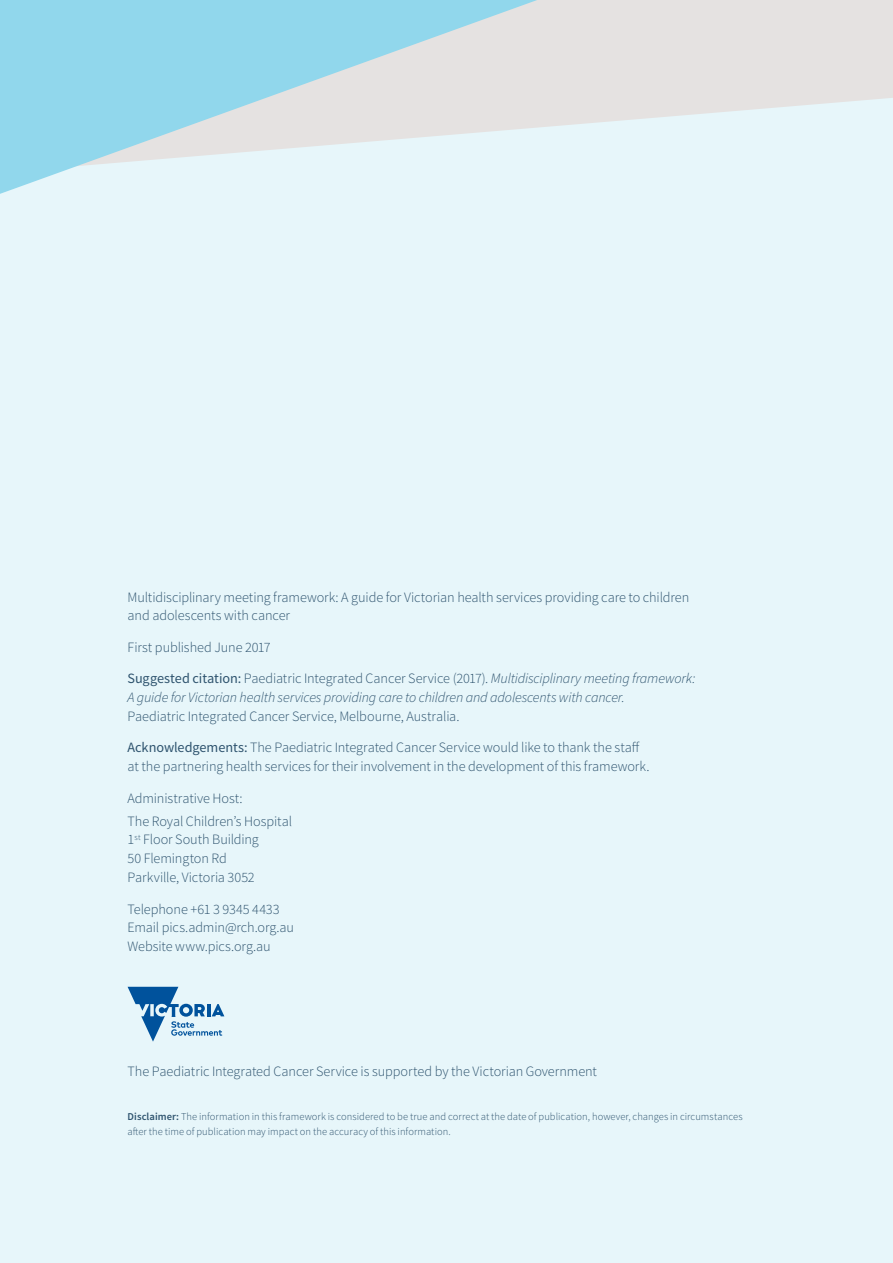
<style>
.page{position:relative;width:893px;height:1263px;background:#e7f6fa}
.page>*{position:absolute;margin:0;border:0;box-sizing:border-box;transform-origin:0 0}
.Body{font:300 14.25px/18.8px "Source Sans Pro";letter-spacing:-.005em;color:#2e536e}
.Body-2{font:italic 300 14.25px/18.8px "Source Sans Pro";letter-spacing:-.01em;color:#2e536e}
.Body-3{font:300 10.5px/15px "Source Sans Pro";letter-spacing:.005em;color:#2e536e}
.s1{font-weight:400;font-style:normal}
.s2{font-style:normal}
.s3{font-weight:400}
.s4{font-weight:600}
</style>
<div class="page">
<svg style="left:596px;top:0;width:297px;height:123px;background:#e5e4e3"></svg>
<svg style="left:0;top:0;width:596px;height:194px"></svg>
<svg style="left:128px;top:987px;width:96px;height:55px"></svg>
<p class="Body" style="left:128px;top:588px;width:563px">Multidisciplinary meeting framework: A guide for Victorian health services providing care to children and adolescents with cancer</p>
<p class="Body" style="left:128px;top:638px;width:144px">First published June 2017</p>
<p class="Body-2" style="left:128px;top:669px;width:569px"><span class="s1">Suggested citation:</span> <span class="s2">Paediatric Integrated Cancer Service (2017).</span> Multidisciplinary meeting framework:<br>A guide for Victorian health services providing care to children and adolescents with cancer.<br><span class="s2">Paediatric Integrated Cancer Service, Melbourne, Australia.</span></p>
<p class="Body" style="left:128px;top:738px;width:523px"><span class="s3">Acknowledgements:</span> The Paediatric Integrated Cancer Service would like to thank the staff at the partnering health services for their involvement in the development of this framework.</p>
<p class="Body" style="left:128px;top:789px;width:117px">Administrative Host:</p>
<p class="Body" style="left:128px;top:812px;width:166px">The Royal Children’s Hospital<br>1<sup>st</sup> Floor South Building<br>50 Flemington Rd<br>Parkville, Victoria 3052</p>
<p class="Body" style="left:128px;top:899px;width:168px">Telephone +61 3 9345 4433<br>Email pics.admin@rch.org.au<br>Website www.pics.org.au</p>
<p class="Body" style="left:128px;top:1061px;width:471px">The Paediatric Integrated Cancer Service is supported by the Victorian Government</p>
<p class="Body-3" style="left:128px;top:1109px;width:616px"><span class="s4">Disclaimer:</span> The information in this framework is considered to be true and correct at the date of publication, however, changes in circumstances after the time of publication may impact on the accuracy of this information.</p>
</div>
